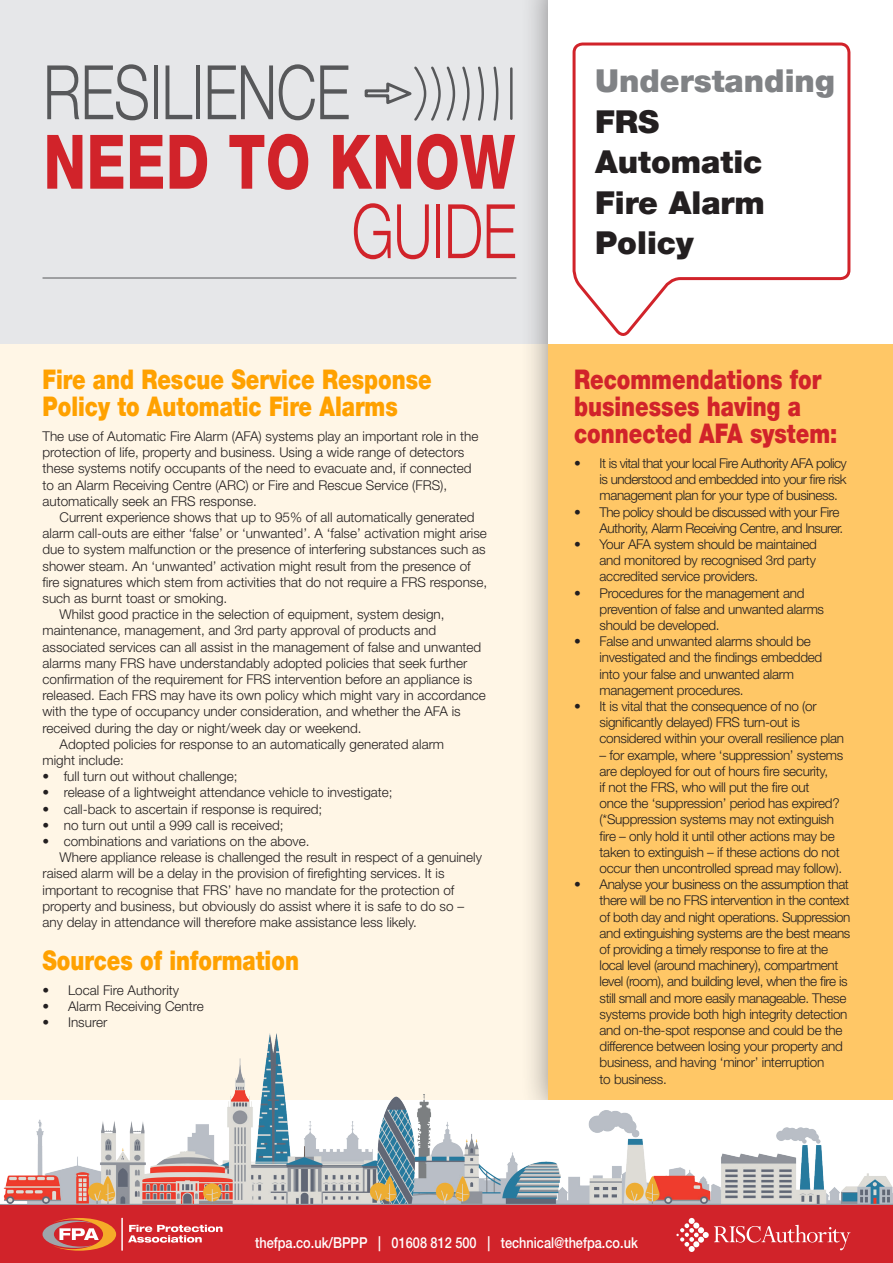
<style>
.page{position:relative;width:893px;height:1263px;background:#fff}
.page>*{position:absolute;margin:0;border:0;box-sizing:border-box;transform-origin:0 0}
.t1{font:800 75.3px "Helvetica Neue LT Std";letter-spacing:.01em;color:#d1232a;scale:.76 1}
.t2{font:300 75.3px "Helvetica Neue LT Std";letter-spacing:-.01em;color:#57585a;scale:.76 1}
.t3{font:300 75.3px "Helvetica Neue LT Std";letter-spacing:-.01em;color:#d1232a;scale:.76 1}
.Understanding_headin{font:900 31.5px/40.5px "Helvetica Neue LT Com";color:#231f20;text-align:justify}
.Understanding_headin-2{font:900 31.5px "Helvetica Neue LT Com";color:#808285}
.Heading_orange{font:900 27px/27px "Helvetica Neue LT Com";color:#ffa100;scale:.8 1}
.Heading_red{font:900 27px/27px "Helvetica Neue LT Com";color:#d1232a;scale:.8 1}
.t4{font:500 15px "Helvetica Neue LT Std";color:#fff;scale:.85 1}
.Body{font:300 13.5px/16.2px "Helvetica Neue LT Std";color:#231f20}
.Bullets{font:300 13.5px/16.2px "Helvetica Neue LT Std";letter-spacing:-.02em;color:#231f20}
.Body-2{font:300 13.5px/16.2px "Helvetica Neue LT Std";letter-spacing:-.03em;color:#231f20}
.Bullets-2{font:300 13.5px/16.2px "Helvetica Neue LT Std";letter-spacing:-.04em;color:#231f20;text-align:right}
</style>
<div class="page">
<div style="left:0;top:0;width:549px;height:344px;background:#e6e7e9"></div>
<div style="left:0;top:344px;width:549px;height:756px;background:#fff6e6"></div>
<div style="left:520px;top:0;width:373px;height:1130px;background:#231f20;opacity:.5"></div>
<div style="left:549px;top:0;width:344px;height:1102px;background:#fff"></div>
<div style="left:549px;top:344px;width:344px;height:756px;background:#ffc766"></div>
<div style="left:0;top:1205px;width:893px;height:58px;background:#d1232a"></div>
<svg style="left:676px;top:1218px;width:174px;height:34px"></svg>
<hr style="left:122px;top:1218px;width:1px;height:32px;background:#fff">
<svg style="left:128px;top:1225px;width:95px;height:17px"></svg>
<svg style="left:43px;top:1218px;width:73px;height:33px"></svg>
<hr style="left:510px;top:69px;width:3px;height:50px;background:#57585a">
<svg style="left:493px;top:66px;width:6px;height:55px"></svg>
<svg style="left:478px;top:66px;width:6px;height:55px"></svg>
<hr style="left:43px;top:278px;width:473px;height:1px;background:#57585a">
<svg style="left:364px;top:66px;width:106px;height:55px"></svg>
<img style="left:0;top:1033px;width:893px;height:172px">
<svg style="left:572px;top:42px;width:279px;height:294px"></svg>
<h1 class="t2" style="left:43px;top:46px;width:405px">RESILIENCE</h1>
<h1 class="t1" style="left:44px;top:117px;width:622px">NEED TO KNOW</h1>
<h1 class="t3" style="left:352px;top:185px;width:218px">GUIDE</h1>
<p class="Heading_orange" style="left:43px;top:366px;width:488px">Fire and Rescue Service Response<br>Policy to Automatic Fire Alarms</p>
<p class="Body" style="left:43px;top:428px;width:437px">The use of Automatic Fire Alarm (AFA) systems play an important role in the protection of life, property and business. Using a wide range of detectors these systems notify occupants of the need to evacuate and, if connected to an Alarm Receiving Centre (ARC) or Fire and Rescue Service (FRS), automatically seek an FRS response.</p>
<p class="Body" style="left:43px;top:509px;width:446px;text-indent:17px">Current experience shows that up to 95% of all automatically generated alarm call-outs are either ‘false’ or ‘unwanted’. A ‘false’ activation might arise due to system malfunction or the presence of interfering substances such as shower steam. An ‘unwanted’ activation might result from the presence of fire signatures which stem from activities that do not require a FRS response, such as burnt toast or smoking.</p>
<p class="Body" style="left:43px;top:606px;width:445px;text-indent:17px">Whilst good practice in the selection of equipment, system design, maintenance, management, and 3rd party approval of products and associated services can all assist in the management of false and unwanted alarms many FRS have understandably adopted policies that seek further confirmation of the requirement for FRS intervention before an appliance is released. Each FRS may have its own policy which might vary in accordance with the type of occupancy under consideration, and whether the AFA is received during the day or night/week day or weekend.</p>
<p class="Body" style="left:43px;top:736px;width:403px;text-indent:17px">Adopted policies for response to an automatically generated alarm might include:</p>
<p class="Body" style="left:43px;top:768px;width:197px">• full turn out without challenge;</p>
<p class="Body" style="left:43px;top:784px;width:352px">• release of a lightweight attendance vehicle to investigate;</p>
<p class="Body" style="left:43px;top:800px;width:281px">• call-back to ascertain if response is required;</p>
<p class="Body" style="left:43px;top:817px;width:243px">• no turn out until a 999 call is received;</p>
<p class="Body" style="left:43px;top:833px;width:269px">• combinations and variations on the above.</p>
<p class="Body" style="left:43px;top:849px;width:441px;text-indent:17px">Where appliance release is challenged the result in respect of a genuinely raised alarm will be a delay in the provision of firefighting services. It is important to recognise that FRS’ have no mandate for the protection of property and business, but obviously do assist where it is safe to do so – any delay in attendance will therefore make assistance less likely.</p>
<p class="Heading_orange" style="left:43px;top:947px;width:322px">Sources of information</p>
<p class="Body" style="left:43px;top:982px;width:138px">• Local Fire Authority</p>
<p class="Body" style="left:43px;top:998px;width:163px">• Alarm Receiving Centre</p>
<p class="Body" style="left:43px;top:1014px;width:66px">• Insurer</p>
<p class="Understanding_headin-2" style="left:595px;top:62px;width:241px">Understanding</p>
<p class="Understanding_headin" style="left:595px;top:101px;width:66px">FRS</p>
<p class="Understanding_headin" style="left:595px;top:142px;width:171px">Automatic Fire Alarm Policy</p>
<p class="Heading_red" style="left:574px;top:366px;width:331px">Recommendations for businesses having a connected AFA system:</p>
<p class="Bullets" style="left:600px;top:455px;width:249px;text-align:justify;text-indent:-26px">• It is vital that your local Fire Authority AFA policy is understood and embedded into your fire risk management plan for your type of business.</p>
<p class="Bullets-2" style="left:574px;top:503px;width:271px">• The policy should be discussed with your Fire<br>Authority, Alarm Receiving Centre, and Insurer.</p>
<p class="Bullets" style="left:600px;top:536px;width:219px;text-align:justify;text-indent:-26px">• Your AFA system should be maintained and monitored by recognised 3rd party accredited service providers.</p>
<p class="Bullets" style="left:600px;top:584px;width:226px;text-indent:-26px">• Procedures for the management and prevention of false and unwanted alarms should be developed.</p>
<p class="Bullets" style="left:600px;top:633px;width:224px;text-indent:-26px">• False and unwanted alarms should be investigated and the findings embedded into your false and unwanted alarm management procedures.</p>
<p class="Bullets" style="left:600px;top:698px;width:246px;text-indent:-26px">• It is vital that the consequence of no (or significantly delayed) FRS turn-out is considered within your overall resilience plan</p>
<p class="Bullets" style="left:600px;top:746px;width:245px">– for example, where ‘suppression’ systems are deployed for out of hours fire security,<br>if not the FRS, who will put the fire out<br>once the ‘suppression’ period has expired? (*Suppression systems may not extinguish fire – only hold it until other actions may be taken to extinguish – if these actions do not occur then uncontrolled spread may follow).</p>
<p class="Body-2" style="left:600px;top:876px;width:252px;text-indent:-26px">• Analyse your business on the assumption that there will be no FRS intervention in the context of both day and night operations. Suppression and extinguishing systems are the best means of providing a timely response to fire at the local level (around machinery), compartment level (room), and building level, when the fire is still small and more easily manageable. These systems provide both high integrity detection and on-the-spot response and could be the difference between losing your property and business, and having ‘minor’ interruption<br>to business.</p>
<p class="t4" style="left:255px;top:1233px;width:452px">thefpa.co.uk/BPPP | 01608 812 500 | technical@thefpa.co.uk</p>
</div>
